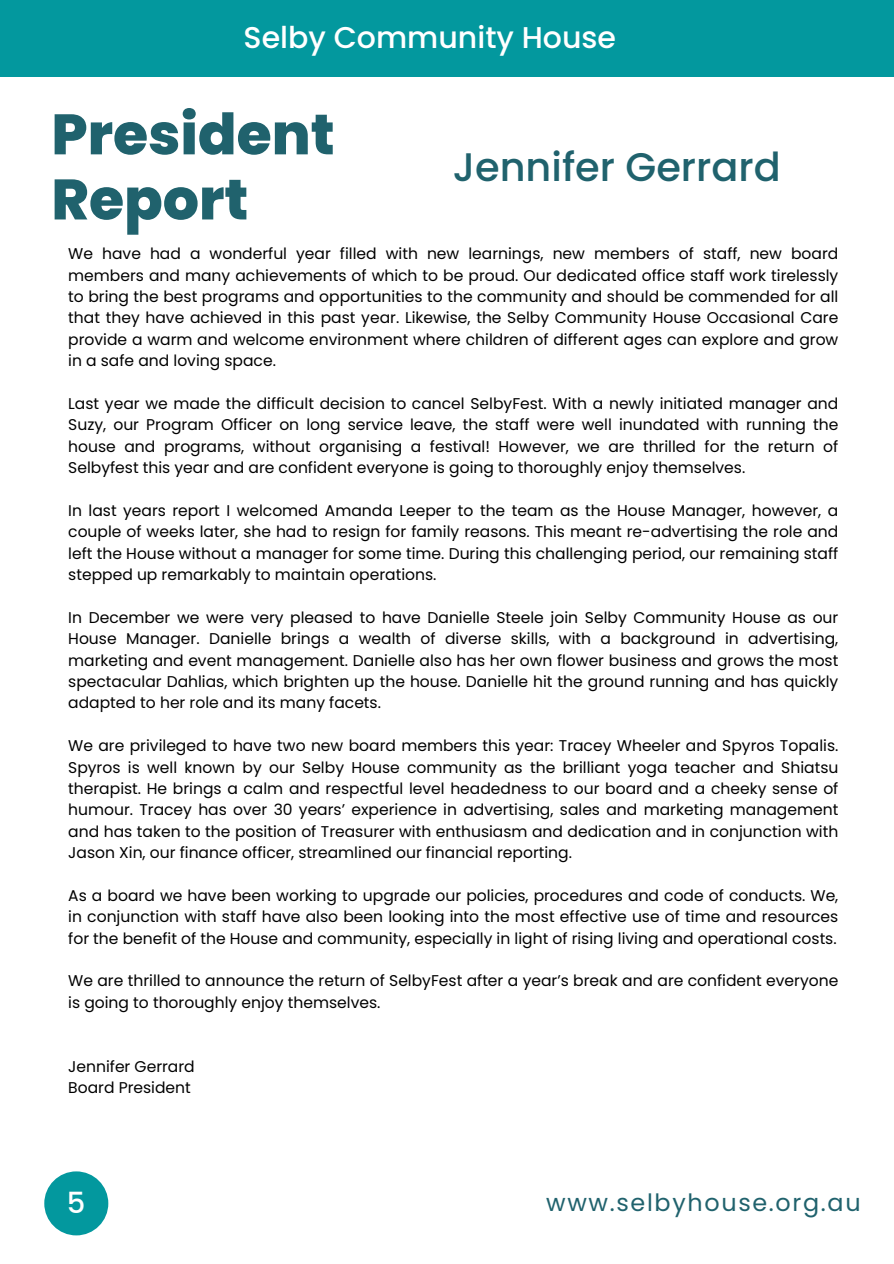
<style>
.page{position:relative;width:894px;height:1264px;background:#fff}
.page>*{position:absolute;margin:0;border:0;box-sizing:border-box;transform-origin:0 0}
.t1{font:800 56.85px/65.1px "Poppins";color:#20626d}
.t2{font:500 39.9px "Poppins";color:#20626d}
.t3{font:500 30px "Poppins";color:#fff}
.t4{font:500 29.1px "Poppins";color:#fff}
.t5{font:23.85px "Poppins";letter-spacing:.07em;color:#20626d}
.t6{font:15.6px/21.3px "Poppins";color:#000;text-align:justify}
</style>
<div class="page">
<div style="left:0;top:0;width:893px;height:77px;background:#03989e"></div>
<div style="left:44px;top:1171px;width:64px;height:64px;background:#03989e;border-radius:50%"></div>
<h4 class="t3" style="left:243px;top:17px;width:374px">Selby Community House</h4>
<h3 class="t1" style="left:51px;top:102px;width:284px">President<br>Report</h3>
<h1 class="t2" style="left:452px;top:139px;width:329px">Jennifer Gerrard</h1>
<h2 class="t6" style="left:68px;top:243px;width:771px">We have had a wonderful year filled with new learnings, new members of staff, new board members and many achievements of which to be proud. Our dedicated office staff work tirelessly to bring the best programs and opportunities to the community and should be commended for all that they have achieved in this past year. Likewise, the Selby Community House Occasional Care provide a warm and welcome environment where children of different ages can explore and grow in a safe and loving space.</h2>
<p class="t6" style="left:68px;top:393px;width:771px">Last year we made the difficult decision to cancel SelbyFest. With a newly initiated manager and Suzy, our Program Officer on long service leave, the staff were well inundated with running the house and programs, without organising a festival! However, we are thrilled for the return of Selbyfest this year and are confident everyone is going to thoroughly enjoy themselves.</p>
<p class="t6" style="left:68px;top:500px;width:771px">In last years report I welcomed Amanda Leeper to the team as the House Manager, however, a couple of weeks later, she had to resign for family reasons. This meant re-advertising the role and left the House without a manager for some time. During this challenging period, our remaining staff stepped up remarkably to maintain operations.</p>
<p class="t6" style="left:68px;top:606px;width:771px">In December we were very pleased to have Danielle Steele join Selby Community House as our House Manager. Danielle brings a wealth of diverse skills, with a background in advertising, marketing and event management. Danielle also has her own flower business and grows the most spectacular Dahlias, which brighten up the house. Danielle hit the ground running and has quickly adapted to her role and its many facets.</p>
<p class="t6" style="left:68px;top:735px;width:771px">We are privileged to have two new board members this year: Tracey Wheeler and Spyros Topalis.<br>Spyros is well known by our Selby House community as the brilliant yoga teacher and Shiatsu therapist. He brings a calm and respectful level headedness to our board and a cheeky sense of humour. Tracey has over 30 years’ experience in advertising, sales and marketing management and has taken to the position of Treasurer with enthusiasm and dedication and in conjunction with Jason Xin, our finance officer, streamlined our financial reporting.</p>
<p class="t6" style="left:68px;top:884px;width:771px">As a board we have been working to upgrade our policies, procedures and code of conducts. We, in conjunction with staff have also been looking into the most effective use of time and resources for the benefit of the House and community, especially in light of rising living and operational costs.</p>
<p class="t6" style="left:68px;top:970px;width:771px">We are thrilled to announce the return of SelbyFest after a year’s break and are confident everyone is going to thoroughly enjoy themselves.</p>
<p class="t6" style="left:68px;top:1055px;width:128px">Jennifer Gerrard</p>
<p class="t6" style="left:68px;top:1077px;width:124px">Board President</p>
<p class="t4" style="left:67px;top:1181px;width:20px">5</p>
<p class="t5" style="left:546px;top:1185px;width:316px">www.selbyhouse.org.au</p>
</div>
